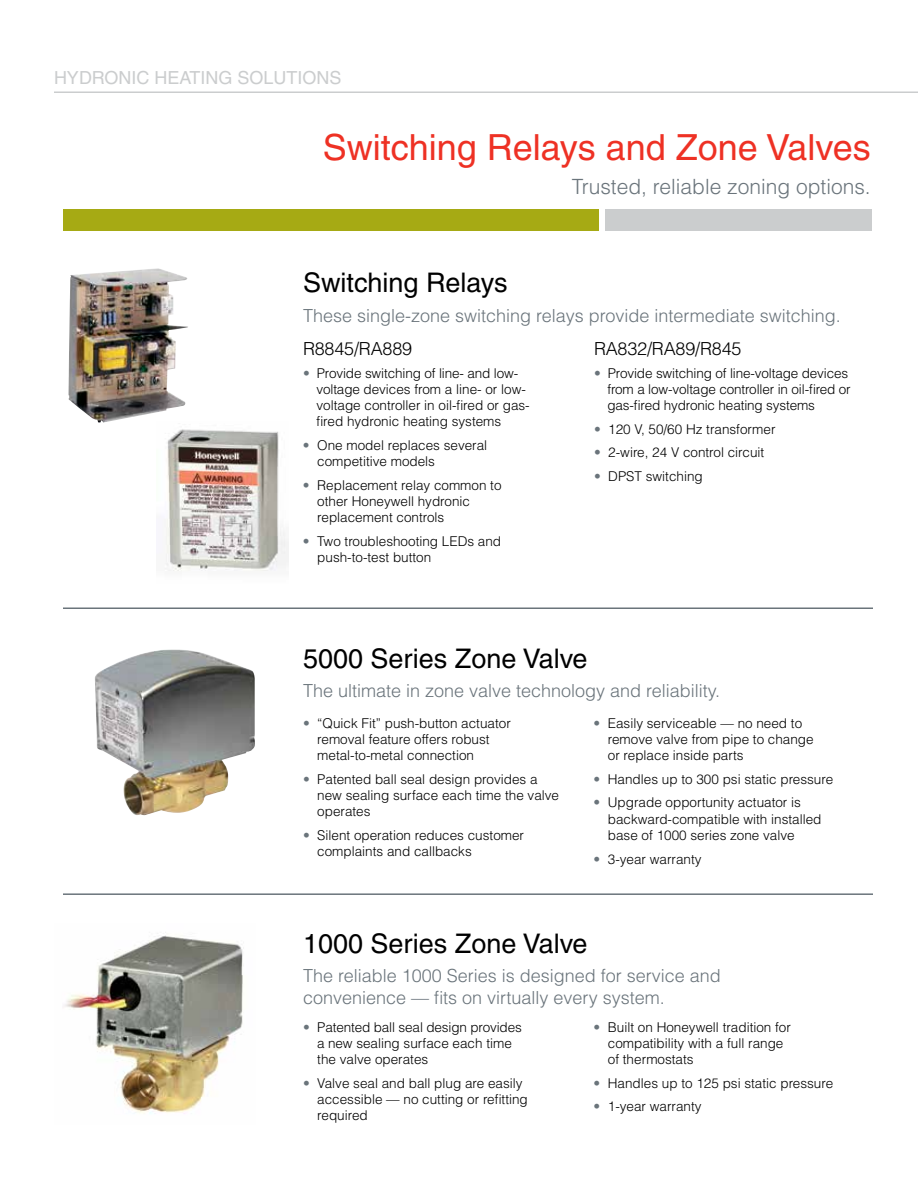
<style>
.page{position:relative;width:918px;height:1188px;background:#fff}
.page>*{position:absolute;margin:0;border:0;box-sizing:border-box;transform-origin:0 0}
.t1{font:36px "Helvetica";color:#ee3124}
.t2{font:27px "Helvetica";color:#000}
.t3{font:300 21px "Helvetica";color:#6a747b}
.t4{font:300 18px/21.6px "Helvetica";color:#6a747b}
.t5{font:300 18px "Helvetica";letter-spacing:-.01em;color:#000}
.t6{font:18px "Helvetica";color:#cbcdce}
.t7{font:300 13.5px/16.2px "Helvetica";color:#000}
.s1{color:#6a747b}
</style>
<div class="page">
<hr style="left:54px;top:92px;width:864px;height:1px;background:#cbcdce">
<img style="left:64px;top:935px;width:179px;height:179px">
<div style="left:64px;top:209px;width:535px;height:22px;background:#a6aa14"></div>
<div style="left:605px;top:209px;width:267px;height:22px;background:#cbcdce"></div>
<hr style="left:63px;top:893px;width:810px;height:2px;background:#6a747b">
<hr style="left:63px;top:608px;width:810px;height:1px;background:#6a747b">
<img style="left:95px;top:649px;width:160px;height:166px">
<img style="left:165px;top:429px;width:123px;height:142px">
<img style="left:68px;top:268px;width:120px;height:155px">
<h3 class="t6" style="left:54px;top:67px;width:289px">HYDRONIC HEATING SOLUTIONS</h3>
<h1 class="t1" style="left:323px;top:126px;width:549px">Switching Relays and Zone Valves</h1>
<h3 class="t3" style="left:572px;top:174px;width:300px">Trusted, reliable zoning options.</h3>
<h2 class="t2" style="left:303px;top:267px;width:206px">Switching Relays</h2>
<h3 class="t4" style="left:303px;top:304px;width:539px">These single-zone switching relays provide intermediate switching.</h3>
<h3 class="t5" style="left:303px;top:338px;width:111px">R8845/RA889</h3>
<p class="t7" style="left:316px;top:364px;width:215px;text-indent:-13px"><span class="s1">•</span> Provide switching of line- and low&shy;voltage devices from a line- or low&shy;voltage controller in oil-fired or gas&shy;fired hydronic heating systems</p>
<p class="t7" style="left:317px;top:437px;width:172px;text-indent:-14px"><span class="s1">•</span> One model replaces several competitive models</p>
<p class="t7" style="left:317px;top:476px;width:186px;text-indent:-14px"><span class="s1">•</span> Replacement relay common to other Honeywell hydronic replacement controls</p>
<p class="t7" style="left:317px;top:533px;width:185px;text-indent:-14px"><span class="s1">•</span> Two troubleshooting LEDs and push-to-test button</p>
<h3 class="t5" style="left:594px;top:338px;width:149px">RA832/RA89/R845</h3>
<p class="t7" style="left:608px;top:364px;width:245px;text-indent:-14px"><span class="s1">•</span> Provide switching of line-voltage devices from a low-voltage controller in oil-fired or gas-fired hydronic heating systems</p>
<p class="t7" style="left:594px;top:420px;width:183px"><span class="s1">•</span> 120 V, 50/60 Hz transformer</p>
<p class="t7" style="left:594px;top:444px;width:172px"><span class="s1">•</span> 2-wire, 24 V control circuit</p>
<p class="t7" style="left:594px;top:468px;width:33px"><span class="s1">•</span> Dpst</p>
<p class="t7" style="left:646px;top:468px;width:59px">switching</p>
<h2 class="t2" style="left:303px;top:643px;width:286px">5000 Series Zone Valve</h2>
<h3 class="t4" style="left:303px;top:680px;width:419px">The ultimate in zone valve technology and reliability.</h3>
<p class="t7" style="left:317px;top:714px;width:195px;text-indent:-14px"><span class="s1">•</span> “Quick Fit” push-button actuator removal feature offers robust metal-to-metal connection</p>
<p class="t7" style="left:317px;top:770px;width:243px;text-indent:-14px"><span class="s1">•</span> Patented ball seal design provides a new sealing surface each time the valve operates</p>
<p class="t7" style="left:317px;top:827px;width:208px;text-indent:-14px"><span class="s1">•</span> Silent operation reduces customer complaints and callbacks</p>
<p class="t7" style="left:608px;top:714px;width:207px;text-indent:-14px"><span class="s1">•</span> Easily serviceable — no need to remove valve from pipe to change or replace inside parts</p>
<p class="t7" style="left:594px;top:770px;width:241px"><span class="s1">•</span> Handles up to 300 psi static pressure</p>
<p class="t7" style="left:608px;top:794px;width:215px;text-indent:-14px"><span class="s1">•</span> Upgrade opportunity actuator is backward-compatible with installed base of 1000 series zone valve</p>
<p class="t7" style="left:594px;top:850px;width:110px"><span class="s1">•</span> 3-year warranty</p>
<h2 class="t2" style="left:303px;top:927px;width:286px">1000 Series Zone Valve</h2>
<h3 class="t4" style="left:303px;top:964px;width:419px">The reliable 1000 Series is designed for service and convenience — fits on virtually every system.</h3>
<p class="t7" style="left:317px;top:1018px;width:206px;text-indent:-14px"><span class="s1">•</span> Patented ball seal design provides a new sealing surface each time the valve operates</p>
<p class="t7" style="left:317px;top:1074px;width:212px;text-indent:-14px"><span class="s1">•</span> Valve seal and ball plug are easily accessible — no cutting or refitting required</p>
<p class="t7" style="left:608px;top:1018px;width:185px;text-indent:-14px"><span class="s1">•</span> Built on Honeywell tradition for compatibility with a full range of thermostats</p>
<p class="t7" style="left:594px;top:1074px;width:241px"><span class="s1">•</span> Handles up to 125 psi static pressure</p>
<p class="t7" style="left:594px;top:1098px;width:110px"><span class="s1">•</span> 1-year warranty</p>
</div>
